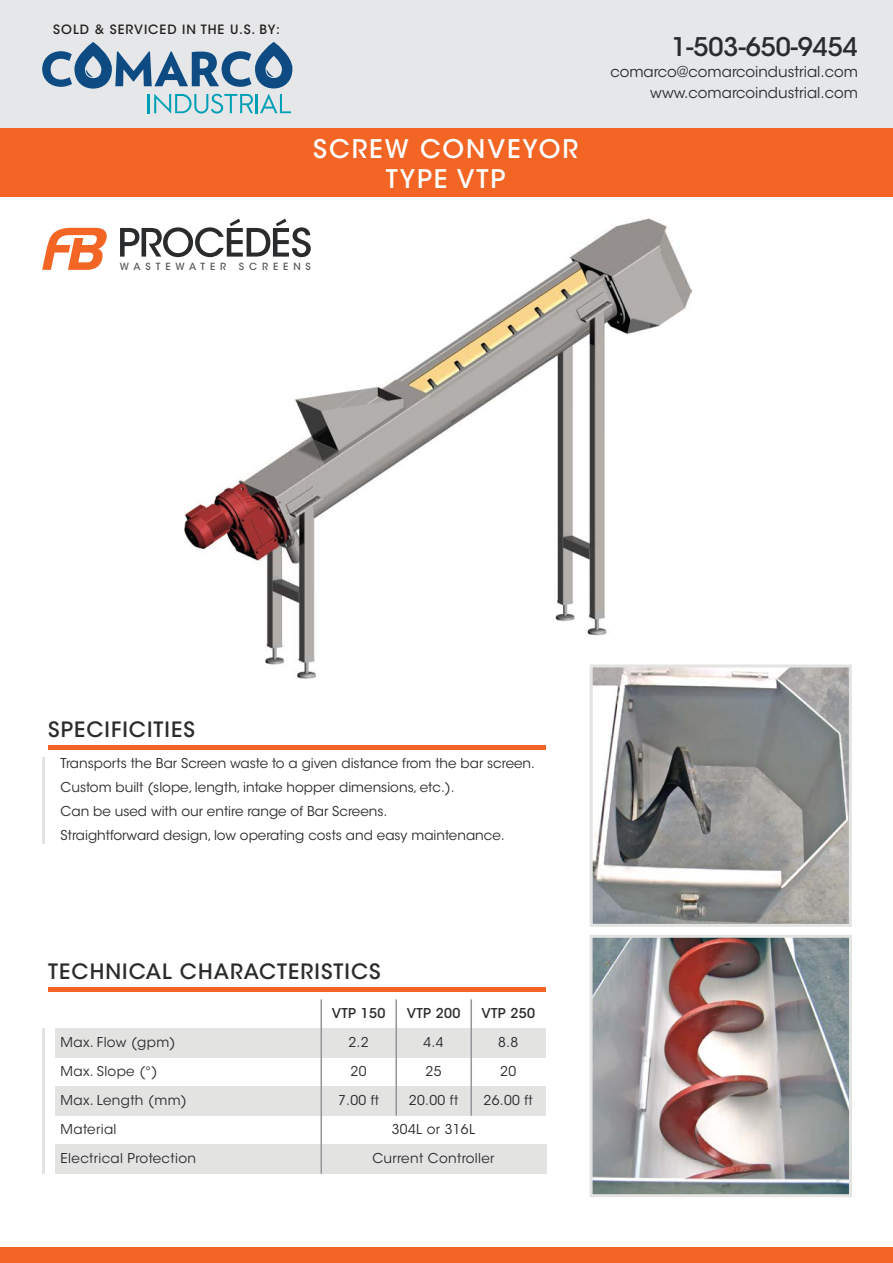
<style>
.page{position:relative;width:893px;height:1263px;background:#fff}
.page>*{position:absolute;margin:0;border:0;box-sizing:border-box;transform-origin:0 0}
.t1{font:500 25.5px/30.6px "ITC Avant Garde Std";letter-spacing:.075em;color:#fff;text-align:center}
.t2{font:500 25.5px "ITC Avant Garde Std";color:#292b2d}
.t3{font:500 21px "ITC Avant Garde Std";letter-spacing:.05em;color:#292b2d}
.t4{font:14.85px/21.3px "ITC Avant Garde Std";color:#292b2d;text-align:right}
.t5{font:13.5px/29.1px "ITC Avant Garde Std";color:#292b2d;text-align:center}
.t6{font:13.5px/29.1px "ITC Avant Garde Std";letter-spacing:.025em;color:#292b2d}
.t7{font:500 13.5px "ITC Avant Garde Std";letter-spacing:.025em;color:#292b2d}
.t8{font:500 12.75px "ITC Avant Garde Std";letter-spacing:.075em;color:#231f20}
.t9{font:500 9.9px "ITC Avant Garde Std";letter-spacing:.5em;color:#58595b}
</style>
<div class="page">
<img style="left:184px;top:219px;width:507px;height:459px">
<div style="left:0;top:1247px;width:893px;height:16px;background:#f26524"></div>
<div style="left:48px;top:745px;width:497px;height:5px;background:#f26524"></div>
<hr style="left:43px;top:757px;width:2px;height:87px;background:#e3e3e2">
<hr style="left:48px;top:988px;width:497px;height:4px;background:#f26524">
<div style="left:321px;top:1028px;width:224px;height:29px;background:#e3e3e2"></div>
<div style="left:321px;top:1086px;width:224px;height:29px;background:#e3e3e2"></div>
<div style="left:321px;top:1145px;width:225px;height:29px;background:#e3e3e2"></div>
<div style="left:56px;top:1028px;width:265px;height:29px;background:#e3e3e2"></div>
<div style="left:56px;top:1086px;width:265px;height:29px;background:#e3e3e2"></div>
<div style="left:56px;top:1145px;width:265px;height:29px;background:#e3e3e2"></div>
<hr style="left:43px;top:1028px;width:2px;height:146px;background:#e3e3e2">
<hr style="left:320px;top:999px;width:2px;height:175px;background:#939598">
<hr style="left:395px;top:999px;width:2px;height:116px;background:#939598">
<hr style="left:470px;top:999px;width:2px;height:116px;background:#939598">
<img style="left:594px;top:939px;width:254px;height:254px">
<div style="left:590px;top:935px;width:262px;height:262px;border:3px solid #e3e3e2"></div>
<img style="left:594px;top:668px;width:254px;height:255px">
<div style="left:590px;top:664px;width:262px;height:263px;border:3px solid #e3e3e2"></div>
<div style="left:0;top:127px;width:893px;height:70px;background:#f26524"></div>
<div style="left:0;top:0;width:893px;height:128px;background:#e6e7e8"></div>
<svg style="left:42px;top:49px;width:251px;height:65px"></svg>
<hr style="left:892px;top:1167px;width:1px;height:96px;background:#e6e7e8">
<svg style="left:120px;top:219px;width:191px;height:38px"></svg>
<svg style="left:42px;top:228px;width:65px;height:42px"></svg>
<p class="t8" style="left:53px;top:22px;width:228px">SOLD &amp; SERVICED IN THE U.S. BY:</p>
<h1 class="t1" style="left:313px;top:133px;width:266px">SCREW CONVEYOR<br>TYPE VTP</h1>
<p class="t9" style="left:120px;top:260px;width:108px">WASTEWATER</p>
<p class="t9" style="left:239px;top:260px;width:74px">SCREENS</p>
<h1 class="t2" style="left:671px;top:31px;width:188px">1-503-650-9454</h1>
<p class="t4" style="left:610px;top:61px;width:249px">comarco@comarcoindustrial.com www.comarcoindustrial.com</p>
<h2 class="t3" style="left:48px;top:716px;width:148px">SPECIFICITIES</h2>
<p class="t5" style="left:61px;top:751px;width:476px;line-height:24px;text-align:left">Transports the Bar Screen waste to a given distance from the bar screen.<br>Custom built (slope, length, intake hopper dimensions, etc.).<br>Can be used with our entire range of Bar Screens.<br>Straightforward design, low operating costs and easy maintenance.</p>
<h2 class="t3" style="left:48px;top:958px;width:334px">TECHNICAL CHARACTERISTICS</h2>
<p class="t6" style="left:61px;top:1027px;width:137px">Max. Flow (gpm)<br>Max. Slope (°)<br>Max. Length (mm)<br>Material<br>Electrical Protection</p>
<p class="t7" style="left:332px;top:1004px;width:55px">VTP 150</p>
<p class="t5" style="left:338px;top:1027px;width:43px">2.2<br>20<br>7.00 ft</p>
<p class="t7" style="left:407px;top:1004px;width:55px">VTP 200</p>
<p class="t5" style="left:409px;top:1027px;width:51px">4.4<br>25<br>20.00 ft</p>
<p class="t7" style="left:481px;top:1004px;width:55px">VTP 250</p>
<p class="t5" style="left:484px;top:1027px;width:51px">8.8<br>20<br>26.00 ft</p>
<p class="t6" style="left:392px;top:1115px;width:85px">304L or 316L</p>
<p class="t6" style="left:372px;top:1144px;width:124px">Current Controller</p>
</div>
